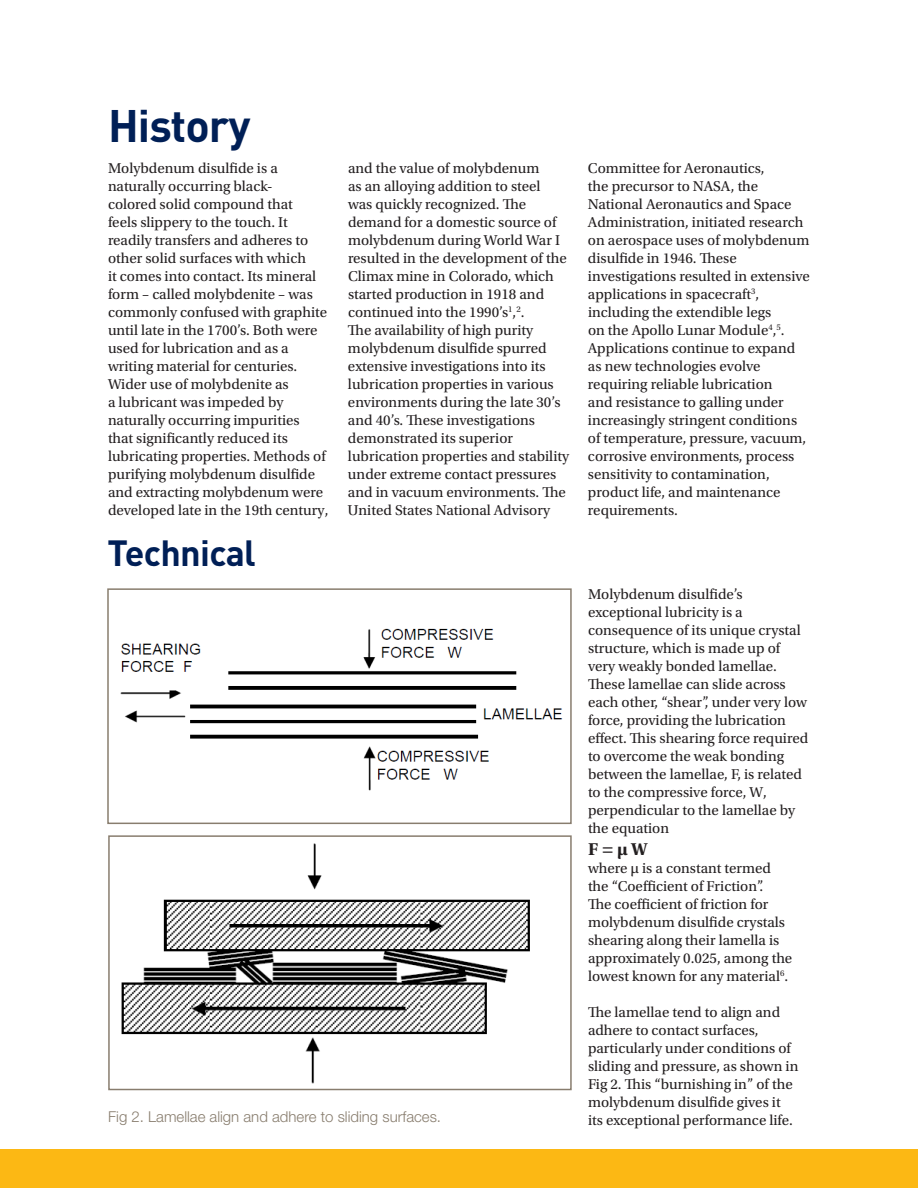
<style>
.page{position:relative;width:918px;height:1188px;background:#fff}
.page>*{position:absolute;margin:0;border:0;box-sizing:border-box;transform-origin:0 0}
.t1{font:700 45px "DINOT";letter-spacing:-.02em;color:#001f56}
.t2{font:700 36px "DINOT";letter-spacing:-.02em;color:#001f56}
.t3{font:700 18px "Utopia Std";color:#231f20}
.t4{font:15px/18px "Utopia Std";color:#231f20}
.t5{font:300 15px "Helvetica Neue LT Std";color:#887d6e}
</style>
<div class="page">
<div style="left:0;top:1150px;width:918px;height:38px;background:#fcb814"></div>
<img style="left:120px;top:628px;width:443px;height:163px">
<div style="left:107px;top:588px;width:465px;height:236px;border:2px solid #887d6e"></div>
<img style="left:121px;top:843px;width:409px;height:241px">
<div style="left:108px;top:835px;width:464px;height:255px;border:2px solid #887d6e"></div>
<h1 class="t1" style="left:108px;top:96px;width:144px">History</h1>
<p class="t4" style="left:108px;top:159px;width:222px">Molybdenum disulfide is a naturally occurring black-<br>colored solid compound that<br>feels slippery to the touch. It readily transfers and adheres to other solid surfaces with which<br>it comes into contact. Its mineral form – called molybdenite – was commonly confused with graphite until late in the 1700’s. Both were used for lubrication and as a writing material for centuries.<br>Wider use of molybdenite as<br>a lubricant was impeded by naturally occurring impurities that significantly reduced its lubricating properties. Methods of purifying molybdenum disulfide and extracting molybdenum were developed late in the 19th century,</p>
<p class="t4" style="left:348px;top:159px;width:223px">and the value of molybdenum<br>as an alloying addition to steel<br>was quickly recognized. The demand for a domestic source of molybdenum during World War I resulted in the development of the<br>Climax mine in Colorado, which started production in 1918 and continued into the 1990’s<sup>1</sup>,<sup>2</sup>.<br>The availability of high purity molybdenum disulfide spurred extensive investigations into its lubrication properties in various environments during the late 30’s and 40’s. These investigations demonstrated its superior lubrication properties and stability under extreme contact pressures and in vacuum environments. The<br>United States National Advisory</p>
<p class="t4" style="left:588px;top:159px;width:224px">Committee for Aeronautics,<br>the precursor to NASA, the<br>National Aeronautics and Space<br>Administration, initiated research on aerospace uses of molybdenum disulfide in 1946. These investigations resulted in extensive applications in spacecraft<sup>3</sup>, including the extendible legs<br>on the Apollo Lunar Module<sup>4</sup>,<sup>5</sup>.<br>Applications continue to expand as new technologies evolve requiring reliable lubrication<br>and resistance to galling under increasingly stringent conditions of temperature, pressure, vacuum, corrosive environments, process sensitivity to contamination, product life, and maintenance requirements.</p>
<h2 class="t2" style="left:107px;top:529px;width:150px">Technical</h2>
<p class="t5" style="left:108px;top:1108px;width:334px">Fig 2. Lamellae align and adhere to sliding surfaces.</p>
<p class="t4" style="left:588px;top:586px;width:222px">Molybdenum disulfide’s exceptional lubricity is a consequence of its unique crystal structure, which is made up of very weakly bonded lamellae.<br>These lamellae can slide across each other, “shear”, under very low force, providing the lubrication effect. This shearing force required to overcome the weak bonding between the lamellae, F, is related to the compressive force, W, perpendicular to the lamellae by the equation</p>
<p class="t3" style="left:588px;top:839px;width:61px">F = μ W</p>
<p class="t4" style="left:588px;top:859px;width:206px">where μ is a constant termed the “Coefficient of Friction”.<br>The coefficient of friction for molybdenum disulfide crystals shearing along their lamella is approximately 0.025, among the lowest known for any material<sup>6</sup>.</p>
<p class="t4" style="left:588px;top:1003px;width:212px">The lamellae tend to align and adhere to contact surfaces, particularly under conditions of sliding and pressure, as shown in<br>Fig 2. This “burnishing in” of the molybdenum disulfide gives it its exceptional performance life.</p>
</div>
